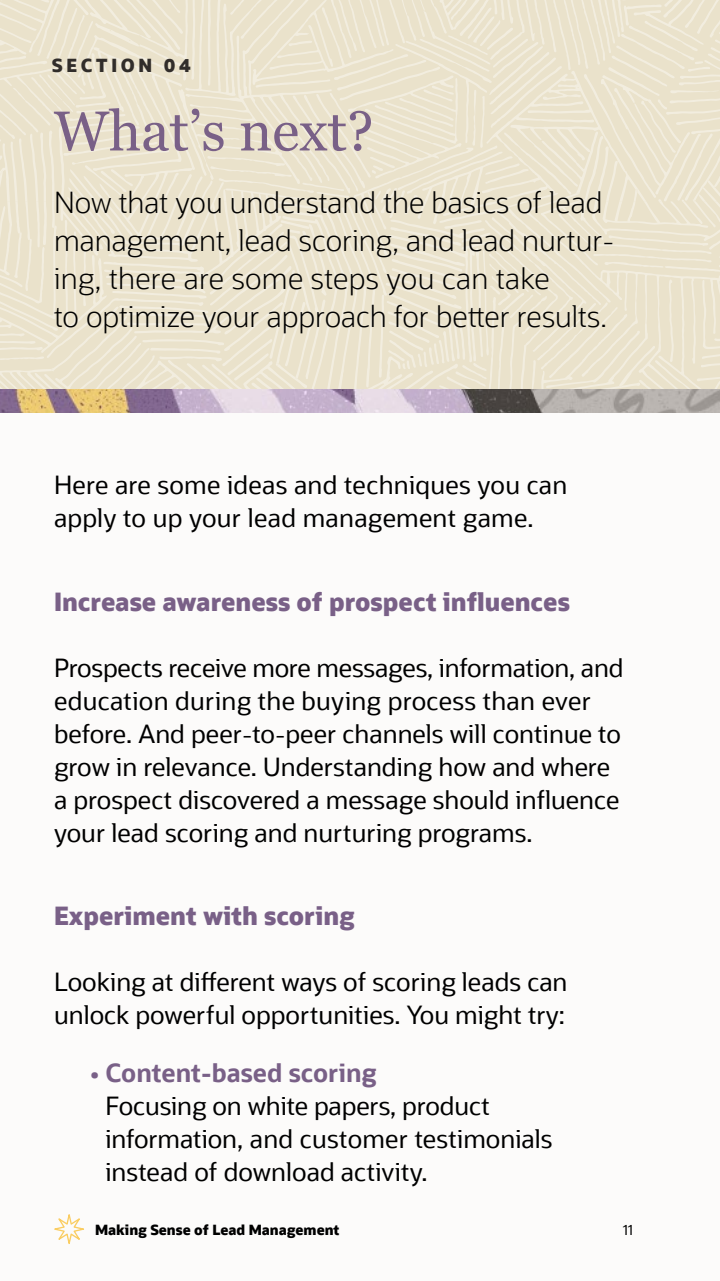
<style>
.page{position:relative;width:720px;height:1281px;background:#fff}
.page>*{position:absolute;margin:0;border:0;box-sizing:border-box;transform-origin:0 0}
.t1{font:56px "Georgia";color:#796087}
.t2{font:300 29px/38px "Oracle Sans";color:#000}
.t3{font:25px/33px "Oracle Sans";color:#000}
.t4{font:800 25px "Oracle Sans";color:#796087}
.t5{font:700 25px "Oracle Sans";color:#796087}
.t6{font:800 18px "Oracle Sans";letter-spacing:.2em;color:#312d2a}
.t7{font:800 14px "Oracle Sans";color:#000}
.t8{font:14px "Oracle Sans";color:#000}
</style>
<div class="page">
<div style="left:0;top:0;width:720px;height:1280px;background:#fcfbfa"></div>
<svg style="left:0;top:0;width:720px;height:389px;background:#ebe4cf"></svg>
<img style="left:0;top:389px;width:720px;height:24px">
<svg style="left:54px;top:1214px;width:30px;height:29px"></svg>
<h2 class="t6" style="left:52px;top:54px;width:141px">SECTION 04</h2>
<h1 class="t1" style="left:54px;top:90px;width:321px">What’s next?</h1>
<p class="t2" style="left:54px;top:183px;width:562px">Now that you understand the basics of lead management, lead scoring, and lead nurtur&shy;ing, there are some steps you can take</p>
<h1 class="t2" style="left:54px;top:297px;width:554px">to optimize your approach for better results.</h1>
<p class="t6" style="left:179px;top:54px;width:9px">1</p>
<p class="t3" style="left:54px;top:469px;width:515px">Here are some ideas and techniques you can apply to up your lead management game.</p>
<h1 class="t4" style="left:54px;top:585px;width:517px">Increase awareness of prospect influences</h1>
<p class="t3" style="left:54px;top:651px;width:571px">Prospects receive more messages, information, and education during the buying process than ever before. And peer-to-peer channels will continue to grow in relevance. Understanding how and where</p>
<p class="t3" style="left:54px;top:783px;width:567px">a prospect discovered a message should influence</p>
<p class="t3" style="left:54px;top:816px;width:480px">your lead scoring and nurturing programs.</p>
<p class="t4" style="left:54px;top:899px;width:302px">Experiment with scoring</p>
<p class="t3" style="left:54px;top:965px;width:515px">Looking at different ways of scoring leads can</p>
<p class="t3" style="left:54px;top:998px;width:513px">unlock powerful opportunities. You might try:</p>
<p class="t5" style="left:90px;top:1056px;width:288px">• Content-based scoring</p>
<p class="t3" style="left:105px;top:1089px;width:449px">Focusing on white papers, product information, and customer testimonials instead of download activity.</p>
<p class="t7" style="left:95px;top:1220px;width:246px">Making Sense of Lead Management</p>
<p class="t8" style="left:623px;top:1221px;width:12px">11</p>
</div>
